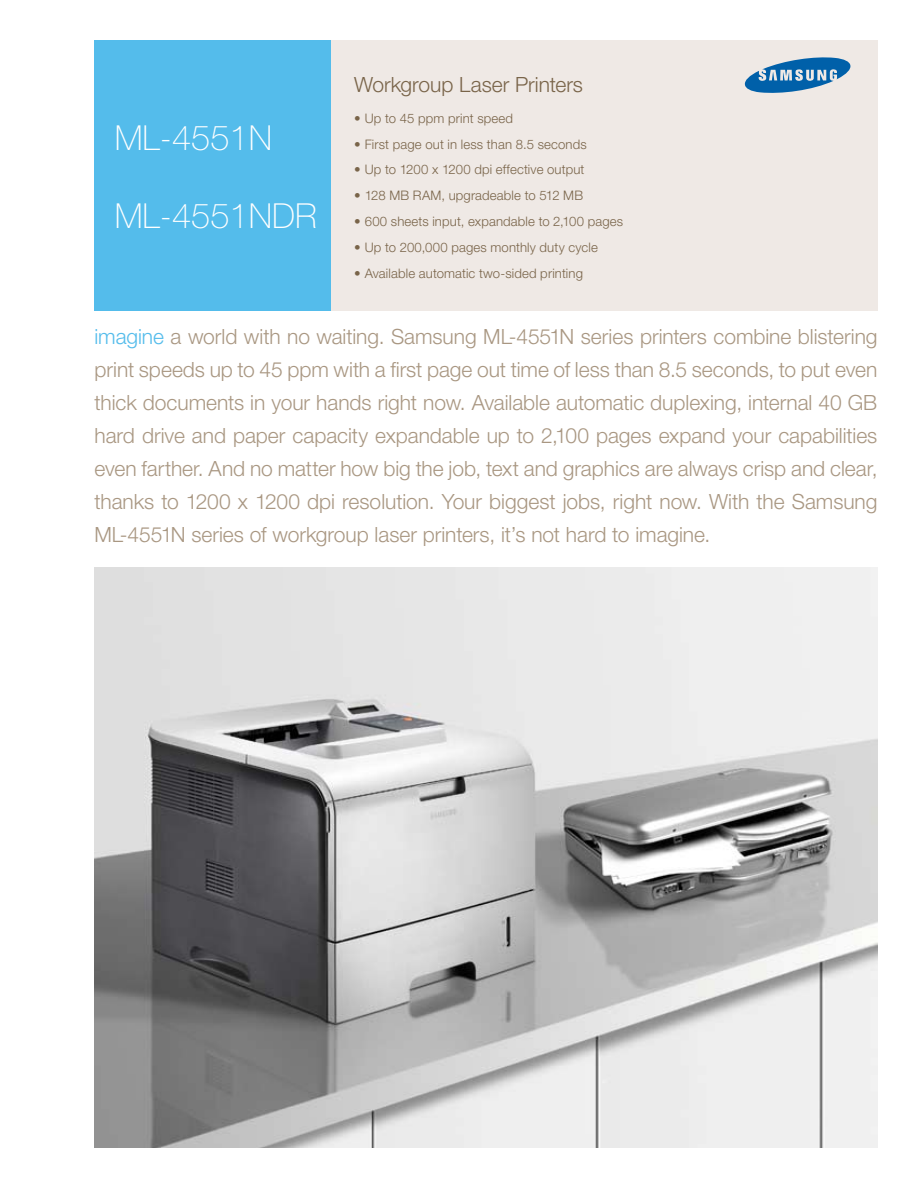
<style>
.page{position:relative;width:918px;height:1188px;background:#fff}
.page>*{position:absolute;margin:0;border:0;box-sizing:border-box;transform-origin:0 0}
.t1{font:100 34.5px "Helvetica Neue";color:#fff}
.t2{font:300 21px/33px "Helvetica Neue";letter-spacing:-.005em;color:#a99782;text-align:justify}
.t3{font:300 21px "Helvetica Neue";color:#796449}
.t4{font:300 13.2px "Helvetica Neue";letter-spacing:.01em;color:#796449}
.s1{color:#54bceb}
</style>
<div class="page">
<img style="left:94px;top:567px;width:784px;height:581px">
<div style="left:331px;top:40px;width:547px;height:271px;background:#efe9e5"></div>
<div style="left:94px;top:40px;width:237px;height:271px;background:#54bceb"></div>
<svg style="left:745px;top:57px;width:105px;height:36px"></svg>
<h1 class="t1" style="left:115px;top:118px;width:159px">ML-4551N</h1>
<h1 class="t1" style="left:115px;top:196px;width:204px">ML-4551NDR</h1>
<p class="t3" style="left:354px;top:71px;width:231px">Workgroup Laser Printers</p>
<p class="t4" style="left:354px;top:110px;width:161px">• Up to 45 ppm print speed</p>
<p class="t4" style="left:354px;top:136px;width:234px">• First page out in less than 8.5 seconds</p>
<p class="t4" style="left:354px;top:162px;width:232px">• Up to 1200 x 1200 dpi effective output</p>
<p class="t4" style="left:354px;top:187px;width:231px">• 128 MB RAM, upgradeable to 512 MB</p>
<p class="t4" style="left:354px;top:213px;width:271px">• 600 sheets input, expandable to 2,100 pages</p>
<p class="t4" style="left:354px;top:239px;width:245px">• Up to 200,000 pages monthly duty cycle</p>
<p class="t4" style="left:354px;top:265px;width:230px">• Available automatic two-sided printing</p>
<p class="t2" style="left:94px;top:320px;width:785px"><span class="s1">imagine</span> a world with no waiting. Samsung ML-4551N series printers combine blistering print speeds up to 45 ppm with a first page out time of less than 8.5 seconds, to put even thick documents in your hands right now. Available automatic duplexing, internal 40 GB hard drive and paper capacity expandable up to 2,100 pages expand your capabilities even farther. And no matter how big the job, text and graphics are always crisp and clear, thanks to 1200 x 1200 dpi resolution. Your biggest jobs, right now. With the Samsung ML-4551N series of workgroup laser printers, it’s not hard to imagine.</p>
</div>
